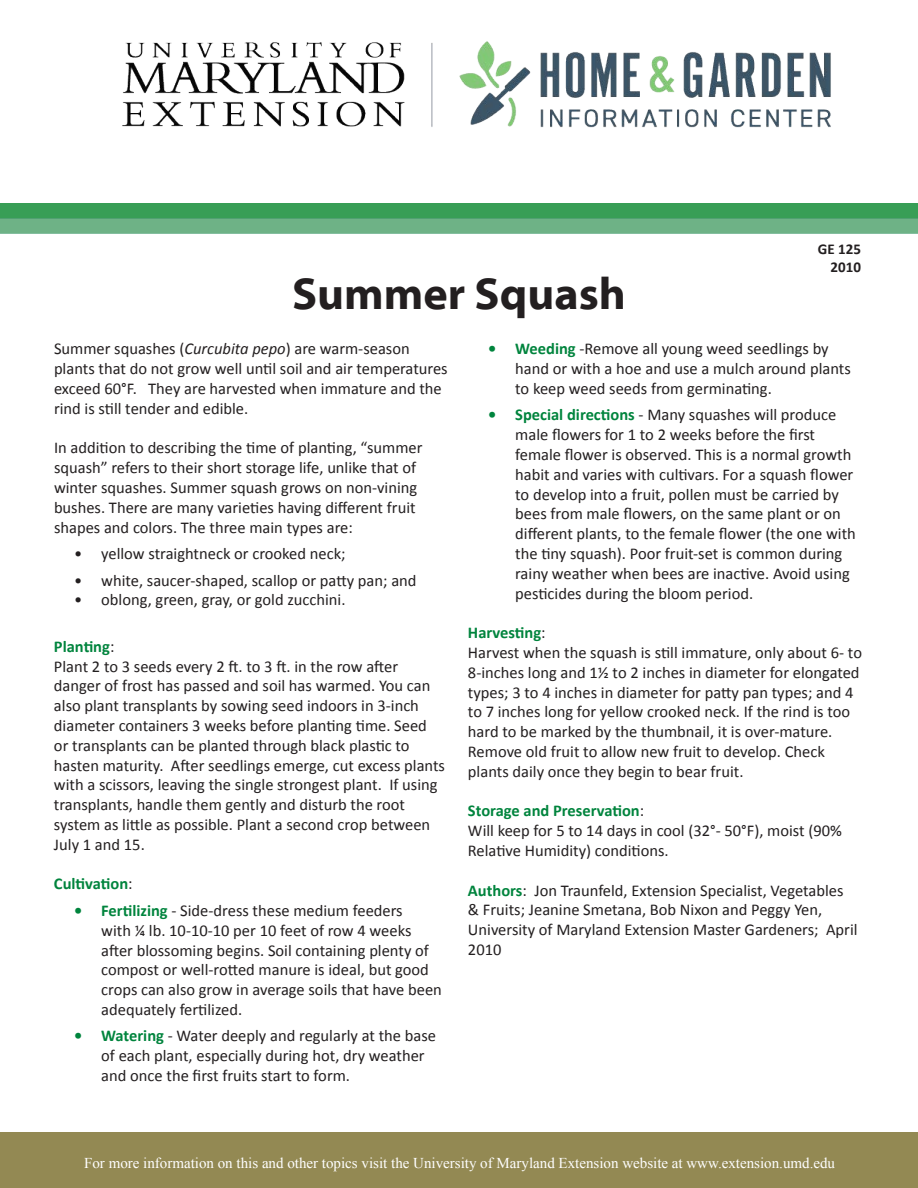
<style>
.page{position:relative;width:918px;height:1188px;background:#fff}
.page>*{position:absolute;margin:0;border:0;box-sizing:border-box;transform-origin:0 0}
.t1{font:700 45px "Myriad Web Pro";color:#231f20}
.t2{font:16.5px/19.8px "Calibri";color:#231f20}
.t3{font:700 16.5px "Calibri";color:#00843d}
.t4{font:15px "Times New Roman";color:#fff}
.t5{font:700 15px/18px "Calibri";color:#231f20;text-align:right}
.s1{font-style:italic}
.s2{font-weight:700;color:#00843d}
.s3{font-weight:400;color:#231f20}
</style>
<div class="page">
<div style="left:1px;top:1132px;width:917px;height:56px;background:#938953"></div>
<div style="left:0;top:218px;width:918px;height:15px;background:#6eb286"></div>
<div style="left:0;top:204px;width:918px;height:14px;background:#389e56"></div>
<img style="left:122px;top:41px;width:709px;height:87px">
<p class="t1" style="left:292px;top:269px;width:335px">Summer Squash</p>
<p class="t5" style="left:818px;top:240px;width:45px">GE 125<br>2010</p>
<p class="t2" style="left:54px;top:339px;width:395px">Summer squashes (<span class="s1">Curcubita pepo</span>) are warm-season plants that do not grow well until soil and air temperatures exceed 60°F. They are harvested when immature and the rind is still tender and edible.</p>
<p class="t2" style="left:54px;top:438px;width:370px">In addition to describing the time of planting, “summer squash” refers to their short storage life, unlike that of winter squashes. Summer squash grows on non-vining bushes. There are many varieties having different fruit shapes and colors. The three main types are:</p>
<p class="t2" style="left:74px;top:544px;width:273px">• yellow straightneck or crooked neck;</p>
<p class="t2" style="left:74px;top:570px;width:344px">• white, saucer-shaped, scallop or patty pan; and</p>
<p class="t2" style="left:74px;top:590px;width:273px">• oblong, green, gray, or gold zucchini.</p>
<p class="t2" style="left:54px;top:636px;width:393px"><span class="s2">Planting</span>:<br>Plant 2 to 3 seeds every 2 ft. to 3 ft. in the row after danger of frost has passed and soil has warmed. You can also plant transplants by sowing seed indoors in 3-inch diameter containers 3 weeks before planting time. Seed or transplants can be planted through black plastic to hasten maturity. After seedlings emerge, cut excess plants with a scissors, leaving the single strongest plant. If using transplants, handle them gently and disturb the root system as little as possible. Plant a second crop between July 1 and 15.</p>
<p class="t3" style="left:54px;top:873px;width:80px">Cultivation<span class="s3">:</span></p>
<p class="t2" style="left:101px;top:901px;width:342px;text-indent:-27px"><span class="s2">• Fertilizing</span> - Side-dress these medium feeders<br>with ¼ lb. 10-10-10 per 10 feet of row 4 weeks after blossoming begins. Soil containing plenty of compost or well-rotted manure is ideal, but good crops can also grow in average soils that have been adequately fertilized.</p>
<p class="t2" style="left:101px;top:1026px;width:336px;text-indent:-27px"><span class="s2">• Watering</span> - Water deeply and regularly at the base of each plant, especially during hot, dry weather and once the first fruits start to form.</p>
<p class="t2" style="left:515px;top:339px;width:337px;text-indent:-27px"><span class="s2">• Weeding</span> -Remove all young weed seedlings by hand or with a hoe and use a mulch around plants to keep weed seeds from germinating.</p>
<p class="t2" style="left:515px;top:405px;width:342px;text-indent:-27px"><span class="s2">• Special directions</span> - Many squashes will produce male flowers for 1 to 2 weeks before the first female flower is observed. This is a normal growth habit and varies with cultivars. For a squash flower to develop into a fruit, pollen must be carried by bees from male flowers, on the same plant or on different plants, to the female flower (the one with the tiny squash). Poor fruit-set is common during rainy weather when bees are inactive. Avoid using pesticides during the bloom period.</p>
<p class="t2" style="left:468px;top:623px;width:396px"><span class="s2">Harvesting</span>:<br>Harvest when the squash is still immature, only about 6- to 8-inches long and 1½ to 2 inches in diameter for elongated types; 3 to 4 inches in diameter for patty pan types; and 4 to 7 inches long for yellow crooked neck. If the rind is too hard to be marked by the thumbnail, it is over-mature.<br>Remove old fruit to allow new fruit to develop. Check plants daily once they begin to bear fruit.</p>
<p class="t2" style="left:468px;top:801px;width:376px"><span class="s2">Storage and Preservation</span>:<br>Will keep for 5 to 14 days in cool (32°- 50°F), moist (90%<br>Relative Humidity) conditions.</p>
<p class="t2" style="left:468px;top:880px;width:391px"><span class="s2">Authors</span>: Jon Traunfeld, Extension Specialist, Vegetables &amp; Fruits; Jeanine Smetana, Bob Nixon and Peggy Yen, University of Maryland Extension Master Gardeners; April 2010</p>
<p class="t4" style="left:84px;top:1153px;width:752px">For more information on this and other topics visit the University of Maryland Extension website at www.extension.umd.edu</p>
</div>
